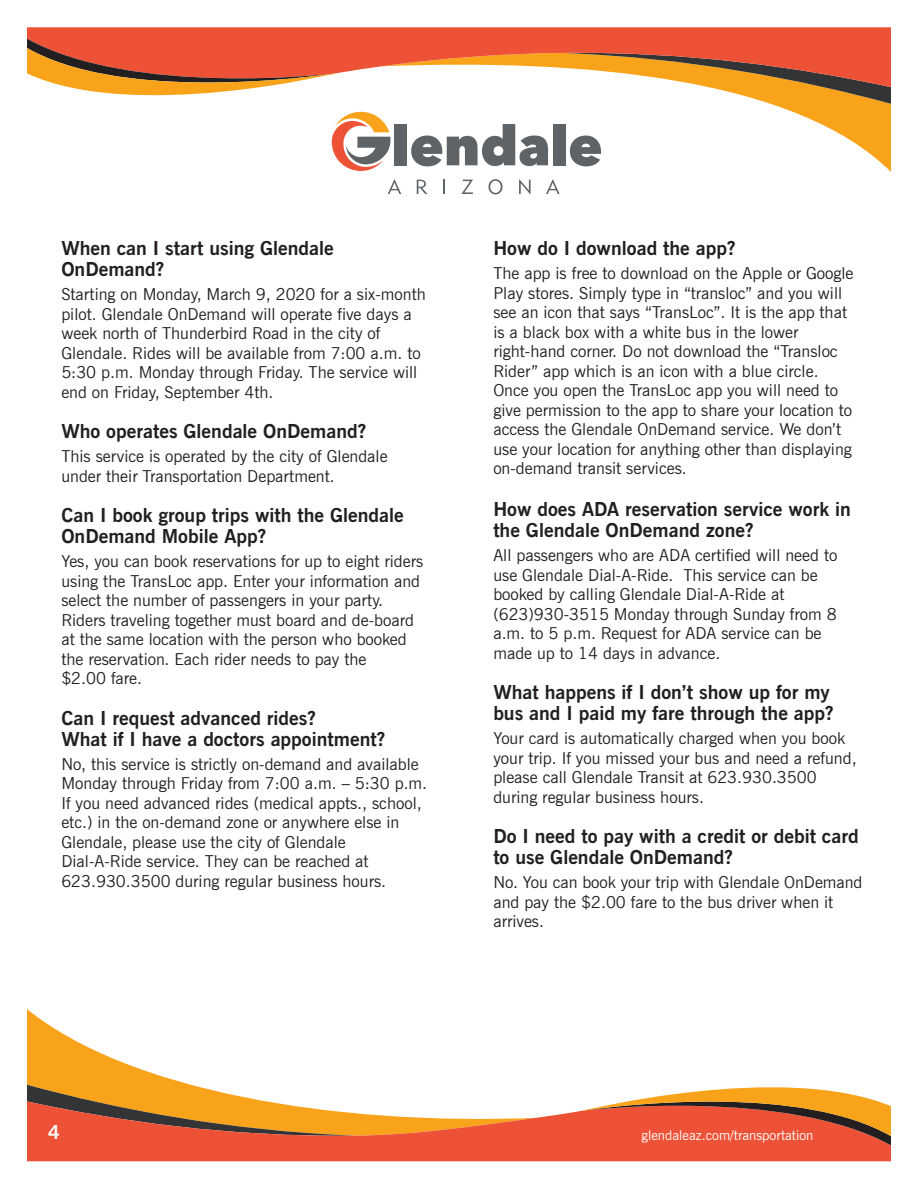
<style>
.page{position:relative;width:918px;height:1188px;background:#fff}
.page>*{position:absolute;margin:0;border:0;box-sizing:border-box;transform-origin:0 0}
.t1{font:700 19.5px/21px "News Gothic BT";color:#231f20}
.t2{font:700 19.5px "News Gothic BT";color:#fff}
.t3{font:16.5px/19.5px "News Gothic BT";color:#231f20}
.t4{font:13.5px "News Gothic BT";color:#fff}
</style>
<div class="page">
<svg style="left:394px;top:104px;width:497px;height:68px"></svg>
<svg style="left:748px;top:97px;width:143px;height:7px"></svg>
<svg style="left:27px;top:27px;width:864px;height:70px;fill:#ed5136"></svg>
<svg style="left:27px;top:39px;width:364px;height:132px"></svg>
<div style="left:394px;top:124px;width:13px;height:41px;background:#5e6367"></div>
<svg style="left:411px;top:124px;width:137px;height:42px"></svg>
<div style="left:553px;top:124px;width:13px;height:41px;background:#5e6367"></div>
<svg style="left:570px;top:136px;width:31px;height:30px"></svg>
<svg style="left:388px;top:179px;width:13px;height:15px"></svg>
<svg style="left:417px;top:180px;width:10px;height:14px"></svg>
<svg style="left:443px;top:180px;width:2px;height:14px"></svg>
<svg style="left:461px;top:180px;width:12px;height:14px"></svg>
<svg style="left:488px;top:179px;width:15px;height:15px"></svg>
<svg style="left:519px;top:179px;width:12px;height:15px"></svg>
<svg style="left:546px;top:179px;width:14px;height:15px"></svg>
<svg style="left:27px;top:1009px;width:165px;height:76px"></svg>
<svg style="left:27px;top:1085px;width:172px;height:2px"></svg>
<svg style="left:27px;top:1087px;width:864px;height:74px;fill:#ed5136"></svg>
<svg style="left:581px;top:1087px;width:310px;height:58px;background:#e07748"></svg>
<p class="t1" style="left:61px;top:238px;width:274px">When can I start using Glendale<br>OnDemand?</p>
<p class="t3" style="left:61px;top:284px;width:366px">Starting on Monday, March 9, 2020 for a six-month pilot. Glendale OnDemand will operate five days a week north of Thunderbird Road in the city of Glendale. Rides will be available from 7:00 a.m. to 5:30 p.m. Monday through Friday. The service will end on Friday, September 4th.</p>
<p class="t1" style="left:61px;top:421px;width:306px">Who operates Glendale OnDemand?</p>
<p class="t3" style="left:61px;top:446px;width:328px">This service is operated by the city of Glendale under their Transportation Department.</p>
<p class="t1" style="left:61px;top:505px;width:344px">Can I book group trips with the Glendale<br>OnDemand Mobile App?</p>
<p class="t3" style="left:61px;top:551px;width:363px">Yes, you can book reservations for up to eight riders using the TransLoc app. Enter your information and select the number of passengers in your party.<br>Riders traveling together must board and de-board at the same location with the person who booked the reservation. Each rider needs to pay the<br>$2.00 fare.</p>
<p class="t1" style="left:61px;top:707px;width:325px">Can I request advanced rides?<br>What if I have a doctors appointment?</p>
<p class="t3" style="left:61px;top:754px;width:367px">No, this service is strictly on-demand and available Monday through Friday from 7:00 a.m. – 5:30 p.m.<br>If you need advanced rides (medical appts., school, etc.) in the on-demand zone or anywhere else in Glendale, please use the city of Glendale Dial-A-Ride service. They can be reached at 623.930.3500 during regular business hours.</p>
<p class="t1" style="left:493px;top:238px;width:244px">How do I download the app?</p>
<p class="t3" style="left:493px;top:263px;width:362px">The app is free to download on the Apple or Google Play stores. Simply type in “transloc” and you will see an icon that says “TransLoc”. It is the app that is a black box with a white bus in the lower right-hand corner. Do not download the “Transloc Rider” app which is an icon with a blue circle.<br>Once you open the TransLoc app you will need to give permission to the app to share your location to access the Glendale OnDemand service. We don’t use your location for anything other than displaying on-demand transit services.</p>
<p class="t1" style="left:493px;top:499px;width:359px">How does ADA reservation service work in the Glendale OnDemand zone?</p>
<p class="t3" style="left:493px;top:545px;width:346px">All passengers who are ADA certified will need to use Glendale Dial-A-Ride. This service can be booked by calling Glendale Dial-A-Ride at (623)930-3515 Monday through Sunday from 8 a.m. to 5 p.m. Request for ADA service can be made up to 14 days in advance.</p>
<p class="t1" style="left:493px;top:682px;width:342px">What happens if I don’t show up for my bus and I paid my fare through the app?</p>
<p class="t3" style="left:493px;top:728px;width:365px">Your card is automatically charged when you book your trip. If you missed your bus and need a refund, please call Glendale Transit at 623.930.3500 during regular business hours.</p>
<p class="t1" style="left:493px;top:826px;width:367px">Do I need to pay with a credit or debit card to use Glendale OnDemand?</p>
<p class="t3" style="left:493px;top:872px;width:371px">No. You can book your trip with Glendale OnDemand and pay the $2.00 fare to the bus driver when it arrives.</p>
<p class="t2" style="left:48px;top:1120px;width:13px">4</p>
<p class="t4" style="left:642px;top:1127px;width:173px">glendaleaz.com/transportation</p>
</div>
